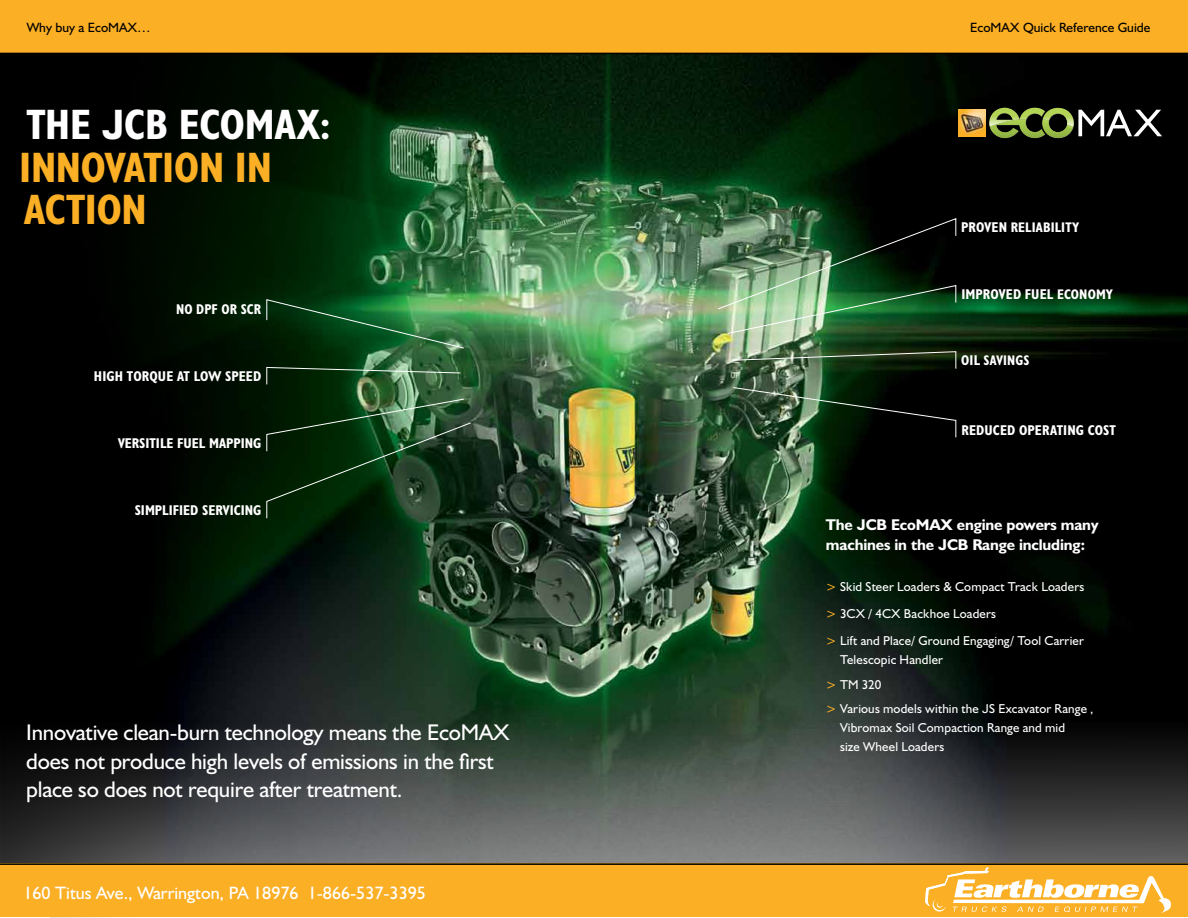
<style>
.page{position:relative;width:1188px;height:918px;background:#fff}
.page>*{position:absolute;margin:0;border:0;box-sizing:border-box;transform-origin:0 0}
.t1{font:42.75px/42.8px "JCB Bold Condensed";letter-spacing:-.005em;color:#fbaf25}
.t2{font:42.75px "JCB Bold Condensed";letter-spacing:-.005em;color:#fff}
.t3{font:22.8px/28.5px "JCB Euro Roman";letter-spacing:-.01em;color:#fff}
.t4{font:18px "JCB Roman";color:#fff}
.t5{font:700 15.6px/20px "JCB Euro";letter-spacing:-.01em;color:#fff}
.t6{font:14.25px "JCB Bold Condensed";color:#fff}
.t7{font:13.95px "JCB Bold Condensed";letter-spacing:.01em;color:#fff}
.t8{font:13.5px "JCB Roman";color:#000}
.t9{font:12.9px/26.8px "JCB Euro Roman";letter-spacing:.01em;color:#fff}
.s1{font-size:14.25px}
.s2{font-size:13.95px}
.s3{color:#fcaf26}
.s4{color:#fbaf25}
</style>
<div class="page">
<img style="left:524px;top:54px;width:664px;height:809px">
<svg style="left:0;top:54px;width:524px;height:809px;background:#152318"></svg>
<svg style="left:266px;top:399px;width:205px;height:120px;background:#143819"></svg>
<svg style="left:266px;top:367px;width:195px;height:18px;background:#335a36"></svg>
<svg style="left:266px;top:299px;width:198px;height:49px;background:#1f622f"></svg>
<svg style="left:733px;top:387px;width:223px;height:51px;background:#1d301f"></svg>
<svg style="left:733px;top:351px;width:223px;height:18px;background:#3f553a"></svg>
<img style="left:718px;top:218px;width:238px;height:116px">
<svg style="left:989px;top:108px;width:173px;height:30px;background:#535b3d"></svg>
<img style="left:958px;top:109px;width:27px;height:27px">
<img style="left:957px;top:104px;width:80px;height:1px">
<div style="left:0;top:0;width:1188px;height:53px;background:#fbaf25"></div>
<div style="left:0;top:863px;width:1188px;height:54px;background:#fbaf25"></div>
<hr style="left:0;top:863px;width:1188px;height:2px;background:#000">
<hr style="left:0;top:53px;width:1188px;height:1px;background:#000">
<svg style="left:925px;top:868px;width:246px;height:45px"></svg>
<p class="t8" style="left:26px;top:19px;width:165px">Tier 4 Quick Reference Guide</p>
<p class="t8" style="left:27px;top:19px;width:126px">Why buy a EcoMAX…</p>
<p class="t8" style="left:970px;top:19px;width:182px">EcoMAX Quick Reference Guide</p>
<h1 class="t2" style="left:26px;top:98px;width:306px">THE JCB ECOMAX:</h1>
<h1 class="t1" style="left:19px;top:145px;width:254px">INNOVATION IN<br>ACTION</h1>
<p class="t6" style="left:176px;top:301px;width:87px">NO DPF OR SCR</p>
<p class="t6" style="left:94px;top:368px;width:169px">HIGH TORQUE AT LOW SPEED</p>
<p class="t6" style="left:118px;top:434px;width:145px">VERSITILE FUEL MAPPING</p>
<p class="t6" style="left:135px;top:501px;width:128px">SIMPLIFIED SERVICING</p>
<h2 class="t3" style="left:26px;top:718px;width:485px">Innovative clean-burn technology means the EcoMAX does not produce high levels of emissions in the first place so does not require after treatment.</h2>
<h3 class="t4" style="left:23px;top:882px;width:404px">160 Titus Ave., Warrington, PA 18976 1-866-537-3395</h3>
<p class="t7" style="left:961px;top:219px;width:119px"><span class="s1">PROVEN</span> RELIABILITY</p>
<p class="t6" style="left:961px;top:286px;width:153px">IMPROVED FUEL <span class="s2">ECONOMY</span></p>
<p class="t7" style="left:961px;top:352px;width:70px"><span class="s1">OIL</span> SAVINGS</p>
<p class="t6" style="left:961px;top:422px;width:156px">REDUCED OPERATING COST</p>
<p class="t5" style="left:826px;top:514px;width:274px">The JCB EcoMAX engine powers many machines in the JCB Range including:</p>
<p class="t9" style="left:826px;top:573px;width:260px"><span class="s3">&gt;</span> Skid Steer Loaders &amp; Compact Track Loaders <span class="s3">&gt;</span> 3CX / 4CX Backhoe Loaders<br><span class="s4">&gt;</span> Lift and Place/ Ground Engaging/ Tool Carrier</p>
<p class="t9" style="left:826px;top:647px;width:269px;line-height:24.8px;text-indent:14px">Telescopic Handler<br><span class="s4">&gt;</span> TM 320<br><span class="s4">&gt;</span> Various models within the JS Excavator Range ,</p>
<p class="t9" style="left:840px;top:718px;width:227px;line-height:18.8px">Vibromax Soil Compaction Range and mid size Wheel Loaders</p>
</div>
